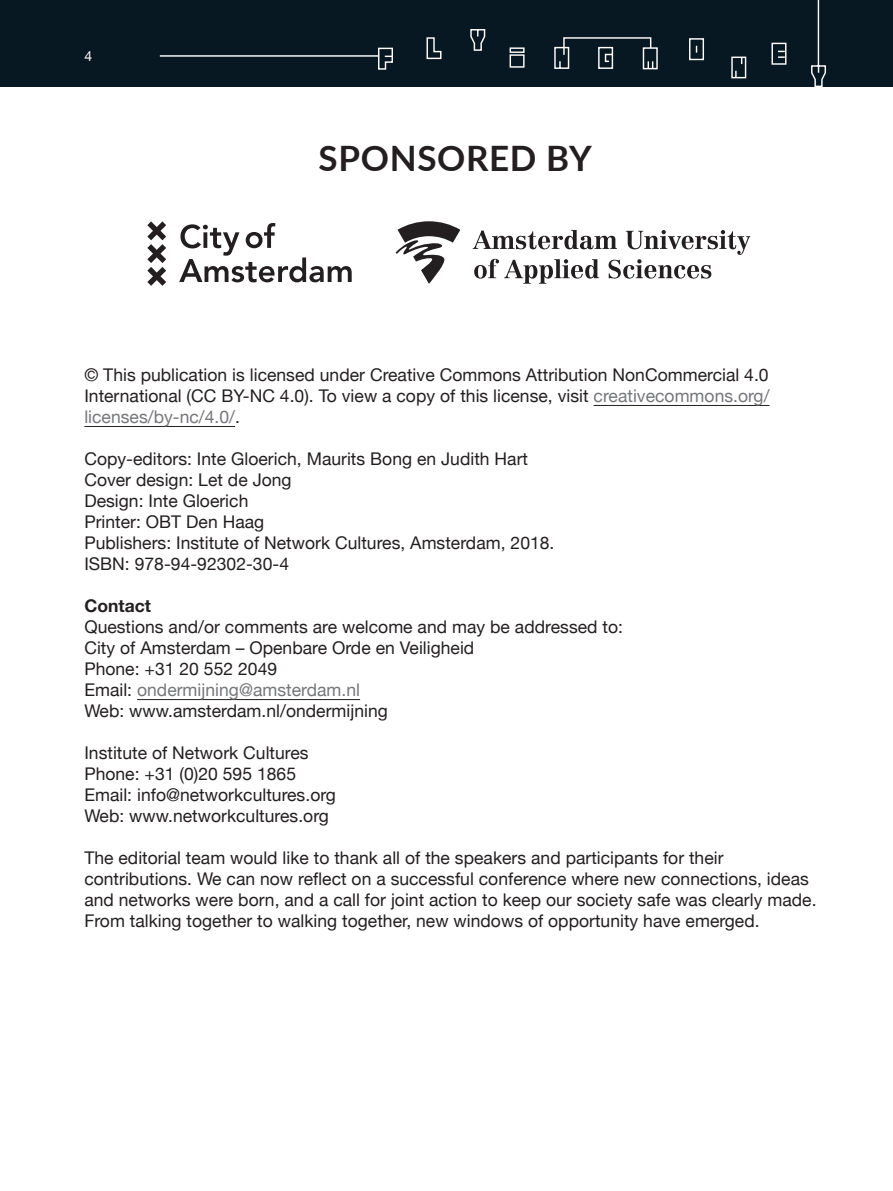
<style>
.page{position:relative;width:893px;height:1191px;background:#fff}
.page>*{position:absolute;margin:0;border:0;box-sizing:border-box;transform-origin:0 0}
.Kop_1{font:700 35px "Lato";letter-spacing:.02em;color:#231f20}
.Bodytekst{font:17.5px/21px "Helvetica Neue";color:#231f20;text-align:justify}
.Bodytekst-2{font:17.5px "Helvetica Neue";color:#757679}
.Bodytekst-3{font:700 17.5px "Helvetica Neue";color:#231f20}
.t1{font:14px "Helvetica Neue";color:#fff}
.s1{color:#757679}
.s2{color:#231f20}
</style>
<div class="page">
<hr style="left:594px;top:405px;width:175px;height:1px;background:#231f20">
<hr style="left:84px;top:426px;width:151px;height:1px;background:#231f20">
<hr style="left:137px;top:699px;width:223px;height:1px;background:#231f20">
<svg style="left:147px;top:221px;width:19px;height:65px"></svg>
<svg style="left:179px;top:223px;width:173px;height:59px"></svg>
<svg style="left:396px;top:221px;width:64px;height:63px"></svg>
<svg style="left:473px;top:230px;width:277px;height:54px"></svg>
<div style="left:0;top:0;width:893px;height:87px;background:#071822"></div>
<svg style="left:159px;top:0;width:667px;height:87px"></svg>
<p class="t1" style="left:84px;top:46px;width:9px">4</p>
<p class="Kop_1" style="left:319px;top:132px;width:275px">SPONSORED BY</p>
<p class="Bodytekst" style="left:84px;top:365px;width:687px">© This publication is licensed under Creative Commons Attribution NonCommercial 4.0<br>International (CC BY-NC 4.0). To view a copy of this license, visit <span class="s1">creativecommons.org/ licenses/by-nc/4.0/</span>.</p>
<p class="Bodytekst" style="left:84px;top:449px;width:445px">Copy-editors: Inte Gloerich, Maurits Bong en Judith Hart</p>
<p class="Bodytekst" style="left:84px;top:470px;width:209px">Cover design: Let de Jong</p>
<p class="Bodytekst" style="left:84px;top:491px;width:166px">Design: Inte Gloerich</p>
<p class="Bodytekst" style="left:84px;top:512px;width:181px">Printer: OBT Den Haag</p>
<p class="Bodytekst" style="left:84px;top:533px;width:472px">Publishers: Institute of Network Cultures, Amsterdam, 2018.</p>
<p class="Bodytekst" style="left:84px;top:554px;width:206px">ISBN: 978-94-92302-30-4</p>
<p class="Bodytekst-3" style="left:84px;top:592px;width:68px">Contact</p>
<p class="Bodytekst" style="left:84px;top:617px;width:540px">Questions and/or comments are welcome and may be addressed to:</p>
<p class="Bodytekst" style="left:84px;top:638px;width:391px">City of Amsterdam – Openbare Orde en Veiligheid</p>
<p class="Bodytekst" style="left:84px;top:659px;width:194px">Phone: +31 20 552 2049</p>
<p class="Bodytekst-2" style="left:84px;top:677px;width:277px"><span class="s2">Email:</span> ondermijning@amsterdam.nl</p>
<p class="Bodytekst" style="left:84px;top:701px;width:305px">Web: www.amsterdam.nl/ondermijning</p>
<p class="Bodytekst" style="left:84px;top:743px;width:226px">Institute of Network Cultures</p>
<p class="Bodytekst" style="left:84px;top:764px;width:213px">Phone: +31 (0)20 595 1865</p>
<p class="Bodytekst" style="left:84px;top:785px;width:253px">Email: info@networkcultures.org</p>
<p class="Bodytekst" style="left:84px;top:806px;width:246px">Web: www.networkcultures.org</p>
<p class="Bodytekst" style="left:84px;top:848px;width:734px;text-align:left">The editorial team would like to thank all of the speakers and participants for their contributions. We can now reflect on a successful conference where new connections, ideas and networks were born, and a call for joint action to keep our society safe was clearly made.<br>From talking together to walking together, new windows of opportunity have emerged.</p>
</div>
